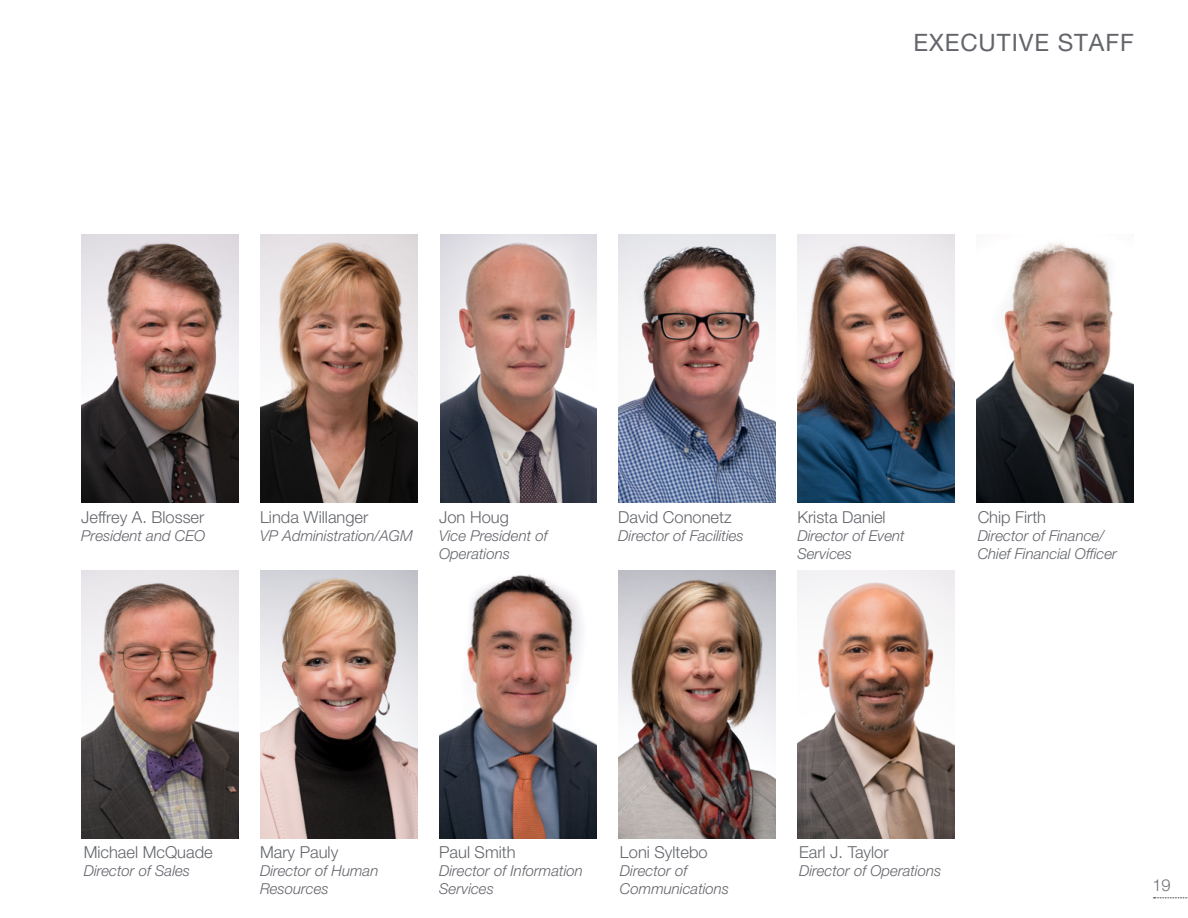
<style>
.page{position:relative;width:1188px;height:918px;background:#fff}
.page>*{position:absolute;margin:0;border:0;box-sizing:border-box;transform-origin:0 0}
.t1{font:24px "Helvetica Neue LT Pro";letter-spacing:.04em;color:#63656b}
.t2{font:300 16.5px "Helvetica Neue LT Pro";color:#63656b}
.t3{font:300 16.5px "Helvetica Neue LT Pro";color:#6f6f75}
.t4{font:italic 300 15px/18px "Helvetica Neue LT Pro";color:#63656b}
</style>
<div class="page">
<img style="left:81px;top:235px;width:157px;height:268px">
<img style="left:260px;top:235px;width:158px;height:268px">
<img style="left:797px;top:235px;width:158px;height:268px">
<img style="left:618px;top:570px;width:158px;height:268px">
<img style="left:440px;top:235px;width:157px;height:268px">
<img style="left:260px;top:570px;width:158px;height:268px">
<img style="left:81px;top:570px;width:157px;height:268px">
<img style="left:976px;top:243px;width:158px;height:260px">
<img style="left:439px;top:574px;width:158px;height:264px">
<img style="left:619px;top:235px;width:157px;height:268px">
<img style="left:797px;top:570px;width:158px;height:268px">
<svg style="left:1154px;top:897px;width:34px;height:1px"></svg>
<h1 class="t1" style="left:913px;top:28px;width:222px">EXECUTIVE STAFF</h1>
<p class="t2" style="left:81px;top:507px;width:125px">Jeffrey A. Blosser</p>
<p class="t4" style="left:81px;top:527px;width:125px">President and CEO</p>
<p class="t2" style="left:260px;top:507px;width:110px">Linda Willanger</p>
<p class="t4" style="left:260px;top:527px;width:154px">VP Administration/AGM</p>
<p class="t2" style="left:439px;top:507px;width:71px">Jon Houg</p>
<p class="t4" style="left:439px;top:527px;width:110px">Vice President of<br>Operations</p>
<p class="t2" style="left:618px;top:507px;width:115px">David Cononetz</p>
<p class="t4" style="left:618px;top:527px;width:127px">Director of Facilities</p>
<p class="t2" style="left:797px;top:507px;width:90px">Krista Daniel</p>
<p class="t4" style="left:797px;top:527px;width:109px">Director of Event<br>Services</p>
<p class="t2" style="left:978px;top:507px;width:70px">Chip Firth</p>
<p class="t4" style="left:978px;top:527px;width:141px">Director of Finance/<br>Chief Financial Officer</p>
<p class="t2" style="left:84px;top:842px;width:130px">Michael McQuade</p>
<p class="t4" style="left:84px;top:861px;width:108px">Director of Sales</p>
<p class="t2" style="left:260px;top:842px;width:80px">Mary Pauly</p>
<p class="t4" style="left:260px;top:861px;width:120px">Director of Human<br>Resources</p>
<p class="t2" style="left:439px;top:842px;width:78px">Paul Smith</p>
<p class="t4" style="left:439px;top:861px;width:145px">Director of Information<br>Services</p>
<p class="t2" style="left:620px;top:842px;width:89px">Loni Syltebo</p>
<p class="t4" style="left:620px;top:861px;width:111px">Director of<br>Communications</p>
<p class="t2" style="left:799px;top:842px;width:91px">Earl J. Taylor</p>
<p class="t4" style="left:799px;top:861px;width:144px">Director of Operations</p>
<p class="t3" style="left:1152px;top:875px;width:20px">19</p>
</div>
